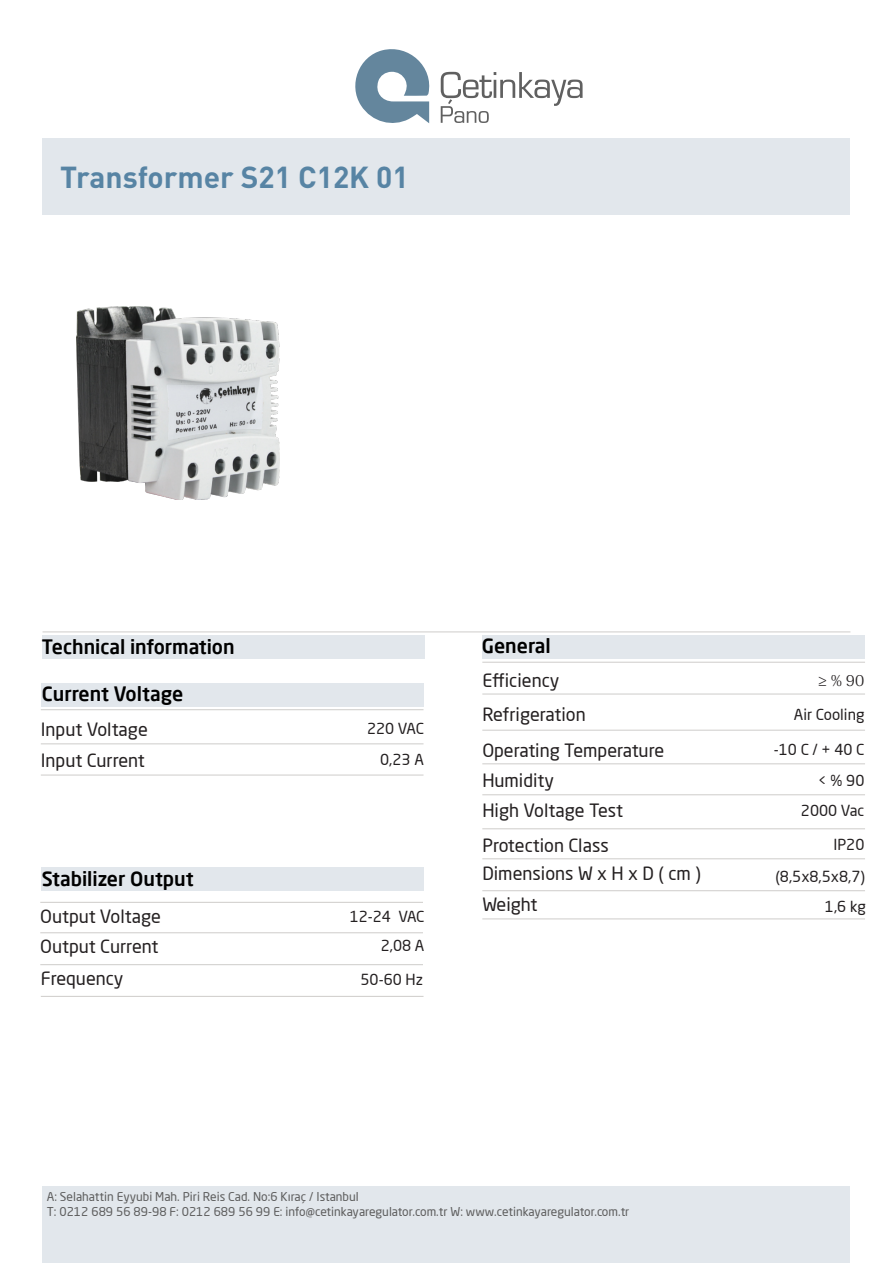
<style>
.page{position:relative;width:893px;height:1263px;background:#fff}
.page>*{position:absolute;margin:0;border:0;box-sizing:border-box;transform-origin:0 0}
.t1{font:700 30px "DIN Pro";color:#5784a4}
.t2{font:500 19.5px "Neo Sans Pro";color:#000}
.t3{font:18px "Neo Sans Pro";color:#231f20}
.t4{font:15px "Neo Sans Pro";color:#231f20}
.t5{font:15px "Koz Min Pr 6 N";color:#231f20}
.t6{font:12px/14.4px "Neo Sans Pro";color:#5d5d5d}
</style>
<div class="page">
<div style="left:43px;top:1186px;width:807px;height:77px;background:#e2e7ec"></div>
<svg style="left:355px;top:49px;width:75px;height:74px"></svg>
<svg style="left:441px;top:72px;width:142px;height:51px"></svg>
<div style="left:43px;top:138px;width:807px;height:77px;background:#e2e7ec"></div>
<hr style="left:43px;top:631px;width:807px;height:1px;background:#ceccca">
<hr style="left:41px;top:709px;width:382px;height:1px;background:#ceccca">
<hr style="left:41px;top:996px;width:382px;height:1px;background:#ceccca">
<hr style="left:41px;top:743px;width:382px;height:1px;background:#ceccca">
<hr style="left:41px;top:775px;width:382px;height:1px;background:#ceccca">
<hr style="left:40px;top:902px;width:383px;height:1px;background:#ceccca">
<hr style="left:40px;top:932px;width:383px;height:1px;background:#ceccca">
<hr style="left:40px;top:964px;width:383px;height:1px;background:#ceccca">
<hr style="left:482px;top:662px;width:383px;height:1px;background:#ceccca">
<hr style="left:482px;top:858px;width:383px;height:1px;background:#ceccca">
<hr style="left:482px;top:694px;width:383px;height:1px;background:#ceccca">
<hr style="left:482px;top:730px;width:383px;height:1px;background:#ceccca">
<hr style="left:482px;top:763px;width:383px;height:1px;background:#ceccca">
<hr style="left:482px;top:794px;width:383px;height:1px;background:#ceccca">
<hr style="left:482px;top:828px;width:383px;height:1px;background:#ceccca">
<hr style="left:482px;top:890px;width:383px;height:1px;background:#ceccca">
<hr style="left:482px;top:918px;width:383px;height:1px;background:#ceccca">
<div style="left:42px;top:635px;width:382px;height:23px;background:#e2e7ec"></div>
<div style="left:41px;top:683px;width:382px;height:24px;background:#e2e7ec"></div>
<div style="left:41px;top:867px;width:382px;height:24px;background:#e2e7ec"></div>
<div style="left:482px;top:635px;width:382px;height:23px;background:#e2e7ec"></div>
<img style="left:77px;top:306px;width:202px;height:194px">
<p class="t1" style="left:60px;top:157px;width:350px">Transformer S21 C12K 01</p>
<p class="t2" style="left:42px;top:634px;width:194px">Technical information</p>
<p class="t2" style="left:42px;top:681px;width:143px">Current Voltage</p>
<p class="t3" style="left:41px;top:718px;width:108px">Input Voltage</p>
<p class="t3" style="left:41px;top:750px;width:106px">Input Current</p>
<p class="t2" style="left:42px;top:866px;width:153px">Stabilizer Output</p>
<p class="t3" style="left:40px;top:906px;width:122px">Output Voltage</p>
<p class="t3" style="left:40px;top:935px;width:120px">Output Current</p>
<p class="t4" style="left:367px;top:719px;width:58px">220 VAC</p>
<p class="t4" style="left:380px;top:750px;width:45px">0,23 A</p>
<p class="t4" style="left:350px;top:907px;width:76px">12-24 VAC</p>
<p class="t4" style="left:381px;top:937px;width:45px">2,08 A</p>
<p class="t3" style="left:41px;top:968px;width:84px">Frequency</p>
<p class="t4" style="left:361px;top:970px;width:64px">50-60 Hz</p>
<p class="t2" style="left:482px;top:633px;width:71px">General</p>
<p class="t3" style="left:482px;top:669px;width:79px">Efficiency</p>
<p class="t3" style="left:482px;top:703px;width:105px">Refrigeration</p>
<p class="t3" style="left:482px;top:739px;width:183px">Operating Temperature</p>
<p class="t3" style="left:482px;top:770px;width:73px">Humidity</p>
<p class="t3" style="left:482px;top:800px;width:142px">High Voltage Test</p>
<p class="t3" style="left:482px;top:834px;width:128px">Protection Class</p>
<p class="t3" style="left:482px;top:862px;width:220px">Dimensions W x H x D ( cm )</p>
<p class="t3" style="left:482px;top:893px;width:57px">Weight</p>
<p class="t5" style="left:818px;top:672px;width:48px">≥ % 90</p>
<p class="t4" style="left:794px;top:705px;width:72px">Air Cooling</p>
<p class="t4" style="left:774px;top:741px;width:92px">-10 C / + 40 C</p>
<p class="t4" style="left:818px;top:772px;width:48px">&lt; % 90</p>
<p class="t4" style="left:801px;top:802px;width:65px">2000 Vac</p>
<p class="t4" style="left:833px;top:836px;width:33px">IP20</p>
<p class="t4" style="left:775px;top:867px;width:91px">(8,5x8,5x8,7)</p>
<p class="t4" style="left:825px;top:898px;width:42px">1,6 kg</p>
<p class="t6" style="left:47px;top:1189px;width:584px">A: Selahattin Eyyubi Mah. Piri Reis Cad. No:6 Kıraç / Istanbul<br>T: 0212 689 56 89-98 F: 0212 689 56 99 E: info@cetinkayaregulator.com.tr W: www.cetinkayaregulator.com.tr</p>
</div>
